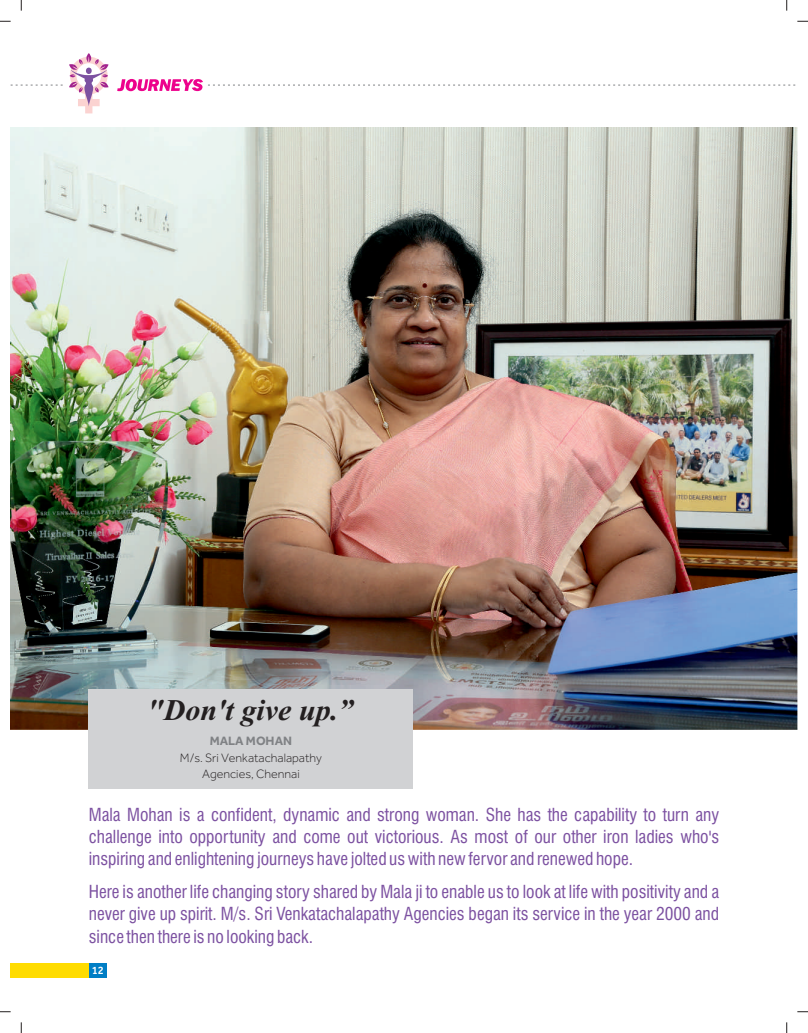
<style>
.page{position:relative;width:808px;height:1033px;background:#fff}
.page>*{position:absolute;margin:0;border:0;box-sizing:border-box;transform-origin:0 0}
.t1{font:italic 700 30px "Times New Roman";color:#231f20}
.t2{font:condensed 17.5px/22px "Swiss 721 BT";color:#7c51a1;text-align:justify}
.t3{font:300 12.5px/16.6px "Effra";color:#231f20;text-align:center}
.t4{font:700 12.5px "Effra";color:#808285}
.t5{font:500 11.25px "Effra";color:#fff}
</style>
<div class="page">
<div style="left:11px;top:963px;width:78px;height:15px;background:#ffdc01"></div>
<div style="left:89px;top:963px;width:17px;height:15px;background:#007ec5"></div>
<svg style="left:117px;top:79px;width:679px;height:12px"></svg>
<svg style="left:11px;top:53px;width:97px;height:60px"></svg>
<img style="left:10px;top:127px;width:787px;height:602px">
<div style="left:89px;top:689px;width:324px;height:100px;background:#d1d2d4"></div>
<h1 class="t1" style="left:147px;top:699px;width:207px">"Don't give up.”</h1>
<p class="t4" style="left:210px;top:736px;width:84px">MALA MOHAN</p>
<p class="t3" style="left:180px;top:751px;width:143px">M/s. Sri Venkatachalapathy<br>Agencies, Chennai</p>
<p class="t2" style="left:89px;top:805px;width:632px">Mala Mohan is a confident, dynamic and strong woman. She has the capability to turn any challenge into opportunity and come out victorious. As most of our other iron ladies who's inspiring and enlightening journeys have jolted us with new fervor and renewed hope.</p>
<p class="t2" style="left:89px;top:882px;width:631px">Here is another life changing story shared by Mala ji to enable us to look at life with positivity and a never give up spirit. M/s. Sri Venkatachalapathy Agencies began its service in the year 2000 and since then there is no looking back.</p>
<p class="t5" style="left:92px;top:966px;width:14px">12</p>
</div>
